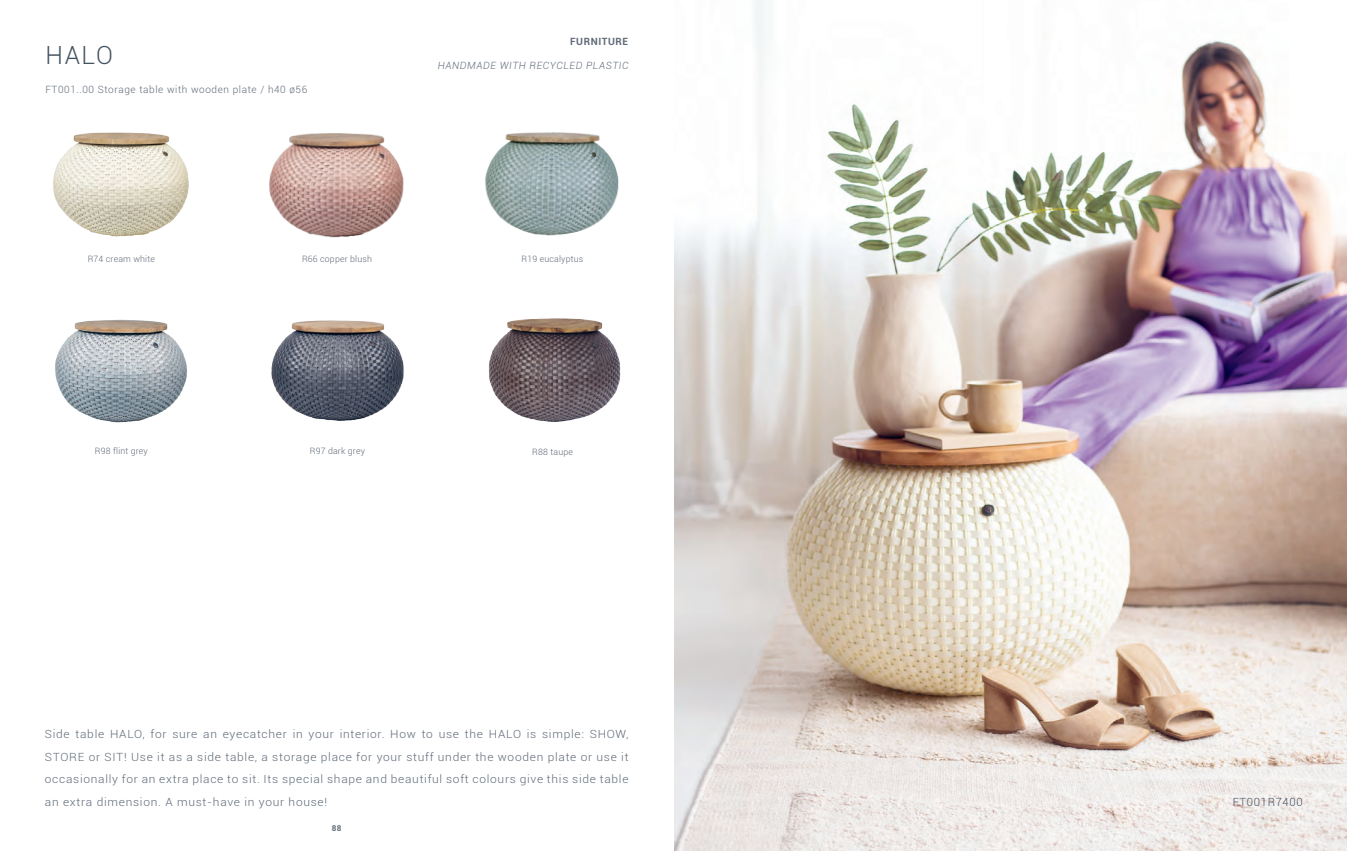
<style>
.page{position:relative;width:1347px;height:851px;background:#fff}
.page>*{position:absolute;margin:0;border:0;box-sizing:border-box;transform-origin:0 0}
.t1{font:300 25px "Roboto";color:#435360}
.t2{font:300 11.25px/22.5px "Roboto";letter-spacing:.06em;color:#5f6a77;text-align:justify;scale:1.06 1}
.t3{font:300 11.25px "Roboto";letter-spacing:.06em;color:#435360}
.t4{font:300 10px "Roboto";letter-spacing:.06em;color:#5f6a77}
.t5{font:italic 300 10px "Roboto";letter-spacing:.06em;color:#5f6a77}
.t6{font:700 10px "Roboto";letter-spacing:.06em;color:#5f6a77}
.t7{font:300 8.75px "Roboto";letter-spacing:.02em;color:#5f6a77}
.t8{font:700 8px "Roboto";color:#5f6a77}
</style>
<div class="page">
<img style="left:674px;top:0;width:672px;height:850px">
<img style="left:269px;top:133px;width:135px;height:105px">
<img style="left:271px;top:320px;width:133px;height:101px">
<img style="left:55px;top:319px;width:132px;height:104px">
<img style="left:53px;top:132px;width:136px;height:105px">
<img style="left:485px;top:132px;width:134px;height:104px">
<img style="left:489px;top:318px;width:132px;height:104px">
<h1 class="t1" style="left:45px;top:37px;width:69px">HALO</h1>
<p class="t4" style="left:45px;top:83px;width:263px">FT001..00 Storage table with wooden plate / h40 ø56</p>
<p class="t6" style="left:570px;top:34px;width:59px">FURNITURE</p>
<p class="t5" style="left:438px;top:59px;width:192px">HANDMADE WITH RECYCLED PLASTIC</p>
<p class="t7" style="left:88px;top:252px;width:69px">R74 cream white</p>
<p class="t7" style="left:521px;top:252px;width:63px">R19 eucalyptus</p>
<p class="t7" style="left:302px;top:252px;width:71px">R66 copper blush</p>
<p class="t7" style="left:95px;top:445px;width:54px">R98 flint grey</p>
<p class="t7" style="left:310px;top:445px;width:57px">R97 dark grey</p>
<p class="t7" style="left:532px;top:445px;width:42px">R88 taupe</p>
<p class="t2" style="left:45px;top:722px;width:552px">Side table HALO, for sure an eyecatcher in your interior. How to use the HALO is simple: SHOW, STORE or SIT! Use it as a side table, a storage place for your stuff under the wooden plate or use it occasionally for an extra place to sit. Its special shape and beautiful soft colours give this side table an extra dimension. A must-have in your house!</p>
<p class="t8" style="left:332px;top:822px;width:11px">88</p>
<p class="t3" style="left:1232px;top:794px;width:71px">FT001R7400</p>
</div>
